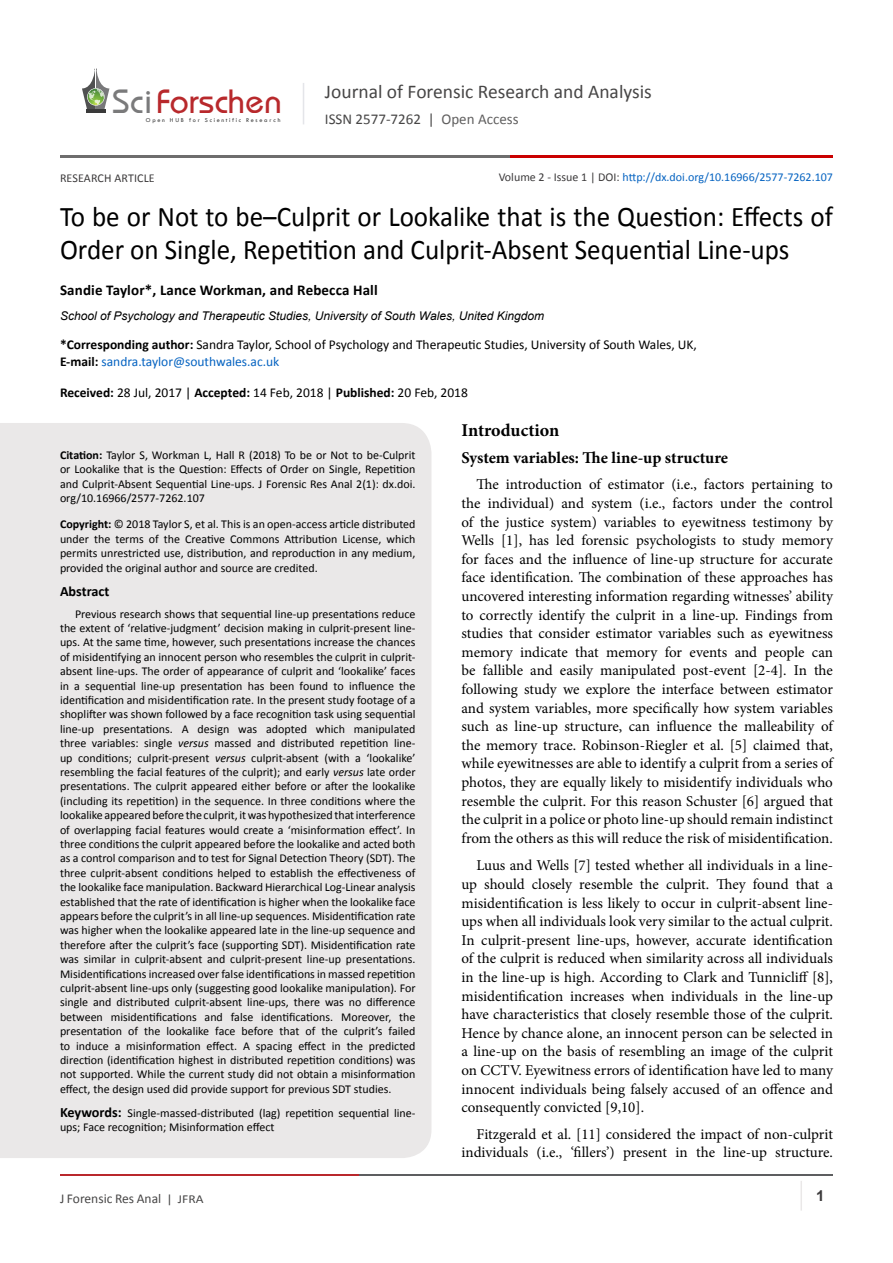
<style>
.page{position:relative;width:893px;height:1263px;background:#fff}
.page>*{position:absolute;margin:0;border:0;box-sizing:border-box;transform-origin:0 0}
.t1{font:35.1px "Opal";color:#b8292c}
.t2{font:28.5px/33px "Calibri";color:#000;scale:.95 1}
.t3{font:19.5px "Calibri";color:#474646}
.t4{font:700 18px "Minion Pro";letter-spacing:-.005em;color:#000}
.t5{font:700 16.5px "Minion Pro";letter-spacing:-.005em;color:#000}
.t6{font:15px/18.6px "Minion Pro";color:#000;text-align:justify}
.t7{font:700 15px "Calibri";letter-spacing:.01em;color:#000}
.t8{font:15px "Calibri";color:#474646}
.t9{font:700 15px "Arial";color:#3c3a3b}
.t10{font:700 14.25px "Calibri";color:#000}
.t11{font:13.5px "Calibri";color:#000}
.t12{font:13.5px "Calibri";color:#0563c1}
.t13{font:13.5px "Calibri";color:#474646}
.t14{font:12px/14.4px "Calibri";color:#000;text-align:justify}
.t15{font:italic 12px "Arial";color:#000}
.t16{font:12px "Calibri";color:#0563c1}
.t17{font:12px "Calibri";letter-spacing:.01em;color:#3c3a3b}
.t18{font:6.15px "Tw Cen";letter-spacing:.28em;color:#3a3a3a}
.s1{color:#7a7a7b}
.s2{color:#605f5f}
.s3{color:#3c3a3b}
.s4{font-weight:700}
.s5{font-weight:700;color:#000}
.s6{font-style:italic}
.s7{font-weight:700;font-size:14.25px}
.s8{font-size:12.15px}
</style>
<div class="page">
<hr style="left:86px;top:109px;width:19px;height:4px;background:#3a3a3a">
<svg style="left:82px;top:68px;width:27px;height:41px"></svg>
<hr style="left:303px;top:83px;width:1px;height:41px;background:#e4e5e9">
<hr style="left:800px;top:1181px;width:2px;height:29px;background:#eae8e8">
<hr style="left:60px;top:1174px;width:300px;height:2px;background:#b9282c">
<hr style="left:359px;top:1174px;width:474px;height:2px;background:#5d5e60">
<hr style="left:60px;top:155px;width:535px;height:2px;background:#6e6d6d">
<hr style="left:511px;top:155px;width:322px;height:2px;background:#ca0000">
<div style="left:0;top:423px;width:431px;height:735px;background:#eae8e8"></div>
<p class="t1" style="left:113px;top:80px;width:171px"><span class="s1">Sci</span>Forschen</p>
<p class="t18" style="left:146px;top:116px;width:136px">Open HUB for Scientific Research</p>
<h3 class="t3" style="left:325px;top:79px;width:328px">Journal of Forensic Research and Analysis</h3>
<p class="t8" style="left:325px;top:110px;width:195px">ISSN 2577-7262 | <span class="s2">Open Access</span></p>
<p class="t16" style="left:499px;top:170px;width:336px"><span class="s3">Volume 2 - Issue 1 | DOI:</span> http://dx.doi.org/10.16966/2577-7262.107</p>
<p class="t17" style="left:60px;top:171px;width:96px">RESEARCH ARTICLE</p>
<p class="t2" style="left:60px;top:200px;width:815px">To be or Not to be–Culprit or Lookalike that is the Question: Effects of<br>Order on Single, Repetition and Culprit-Absent Sequential Line-ups</p>
<p class="t7" style="left:60px;top:280px;width:319px">Sandie Taylor*, Lance Workman, and Rebecca Hall</p>
<p class="t15" style="left:60px;top:308px;width:486px">School of Psychology and Therapeutic Studies, University of South Wales, United Kingdom</p>
<p class="t11" style="left:60px;top:336px;width:638px"><span class="s4">*Corresponding author:</span> Sandra Taylor, School of Psychology and Therapeutic Studies, University of South Wales, UK,</p>
<p class="t12" style="left:60px;top:353px;width:221px"><span class="s5">E-mail:</span> sandra.taylor@southwales.ac.uk</p>
<p class="t11" style="left:60px;top:384px;width:409px"><span class="s4">Received:</span> 28 Jul, 2017 | <span class="s4">Accepted:</span> 14 Feb, 2018 | <span class="s4">Published:</span> 20 Feb, 2018</p>
<p class="t14" style="left:60px;top:448px;width:357px"><span class="s4">Citation:</span> Taylor S, Workman L, Hall R (2018) To be or Not to be-Culprit or Lookalike that is the Question: Effects of Order on Single, Repetition and Culprit-Absent Sequential Line-ups. J Forensic Res Anal 2(1): dx.doi. org/10.16966/2577-7262.107</p>
<p class="t14" style="left:60px;top:517px;width:357px"><span class="s4">Copyright:</span> © 2018 Taylor S, et al. This is an open-access article distributed under the terms of the Creative Commons Attribution License, which permits unrestricted use, distribution, and reproduction in any medium, provided the original author and source are credited.</p>
<p class="t10" style="left:60px;top:582px;width:51px">Abstract</p>
<p class="t14" style="left:60px;top:606px;width:357px;text-indent:15px">Previous research shows that sequential line-up presentations reduce the extent of ‘relative-judgment’ decision making in culprit-present line&shy;ups. At the same time, however, such presentations increase the chances of misidentifying an innocent person who resembles the culprit in culprit&shy;absent line-ups. The order of appearance of culprit and ‘lookalike’ faces in a sequential line-up presentation has been found to influence the identification and misidentification rate. In the present study footage of a shoplifter was shown followed by a face recognition task using sequential line-up presentations. A design was adopted which manipulated three variables: single <span class="s6">versus</span> massed and distributed repetition line&shy;up conditions; culprit-present <span class="s6">versus</span> culprit-absent (with a ‘lookalike’ resembling the facial features of the culprit); and early <span class="s6">versus</span> late order presentations. The culprit appeared either before or after the lookalike (including its repetition) in the sequence. In three conditions where the lookalike appeared before the culprit, it was hypothesized that interference of overlapping facial features would create a ‘misinformation effect’. In three conditions the culprit appeared before the lookalike and acted both as a control comparison and to test for Signal Detection Theory (SDT). The three culprit-absent conditions helped to establish the effectiveness of the lookalike face manipulation. Backward Hierarchical Log-Linear analysis established that the rate of identification is higher when the lookalike face appears before the culprit’s in all line-up sequences. Misidentification rate was higher when the lookalike appeared late in the line-up sequence and therefore after the culprit’s face (supporting SDT). Misidentification rate was similar in culprit-absent and culprit-present line-up presentations.<br>Misidentifications increased over false identifications in massed repetition culprit-absent line-ups only (suggesting good lookalike manipulation). For single and distributed culprit-absent line-ups, there was no difference between misidentifications and false identifications. Moreover, the presentation of the lookalike face before that of the culprit’s failed to induce a misinformation effect. A spacing effect in the predicted direction (identification highest in distributed repetition conditions) was not supported. While the current study did not obtain a misinformation effect, the design used did provide support for previous SDT studies.</p>
<p class="t14" style="left:60px;top:1106px;width:357px"><span class="s7">Keywords:</span> Single-massed-distributed (lag) repetition sequential line&shy;ups; Face recognition; Misinformation effect</p>
<p class="t4" style="left:461px;top:418px;width:99px">Introduction</p>
<p class="t5" style="left:461px;top:446px;width:268px">System variables: The line-up structure</p>
<p class="t6" style="left:461px;top:475px;width:373px;text-indent:15px">The introduction of estimator (i.e., factors pertaining to the individual) and system (i.e., factors under the control of the justice system) variables to eyewitness testimony by Wells [1], has led forensic psychologists to study memory for faces and the influence of line-up structure for accurate face identification. The combination of these approaches has uncovered interesting information regarding witnesses’ ability to correctly identify the culprit in a line-up. Findings from studies that consider estimator variables such as eyewitness memory indicate that memory for events and people can be fallible and easily manipulated post-event [2-4]. In the following study we explore the interface between estimator and system variables, more specifically how system variables such as line-up structure, can influence the malleability of the memory trace. Robinson-Riegler et al. [5] claimed that, while eyewitnesses are able to identify a culprit from a series of photos, they are equally likely to misidentify individuals who resemble the culprit. For this reason Schuster [6] argued that the culprit in a police or photo line-up should remain indistinct from the others as this will reduce the risk of misidentification.</p>
<p class="t6" style="left:461px;top:856px;width:373px;text-indent:15px">Luus and Wells [7] tested whether all individuals in a line&shy;up should closely resemble the culprit. They found that a misidentification is less likely to occur in culprit-absent line&shy;ups when all individuals look very similar to the actual culprit.<br>In culprit-present line-ups, however, accurate identification of the culprit is reduced when similarity across all individuals in the line-up is high. According to Clark and Tunnicliff [8], misidentification increases when individuals in the line-up have characteristics that closely resemble those of the culprit.<br>Hence by chance alone, an innocent person can be selected in a line-up on the basis of resembling an image of the culprit on CCTV. Eyewitness errors of identification have led to many innocent individuals being falsely accused of an offence and consequently convicted [9,10].</p>
<p class="t6" style="left:461px;top:1124px;width:373px;text-align:right">Fitzgerald et al. [11] considered the impact of non-culprit individuals (i.e., ‘fillers’) present in the line-up structure.</p>
<p class="t13" style="left:60px;top:1190px;width:145px">J Forensic Res Anal <span class="s8">| JFRA</span></p>
<p class="t9" style="left:816px;top:1186px;width:10px">1</p>
</div>
